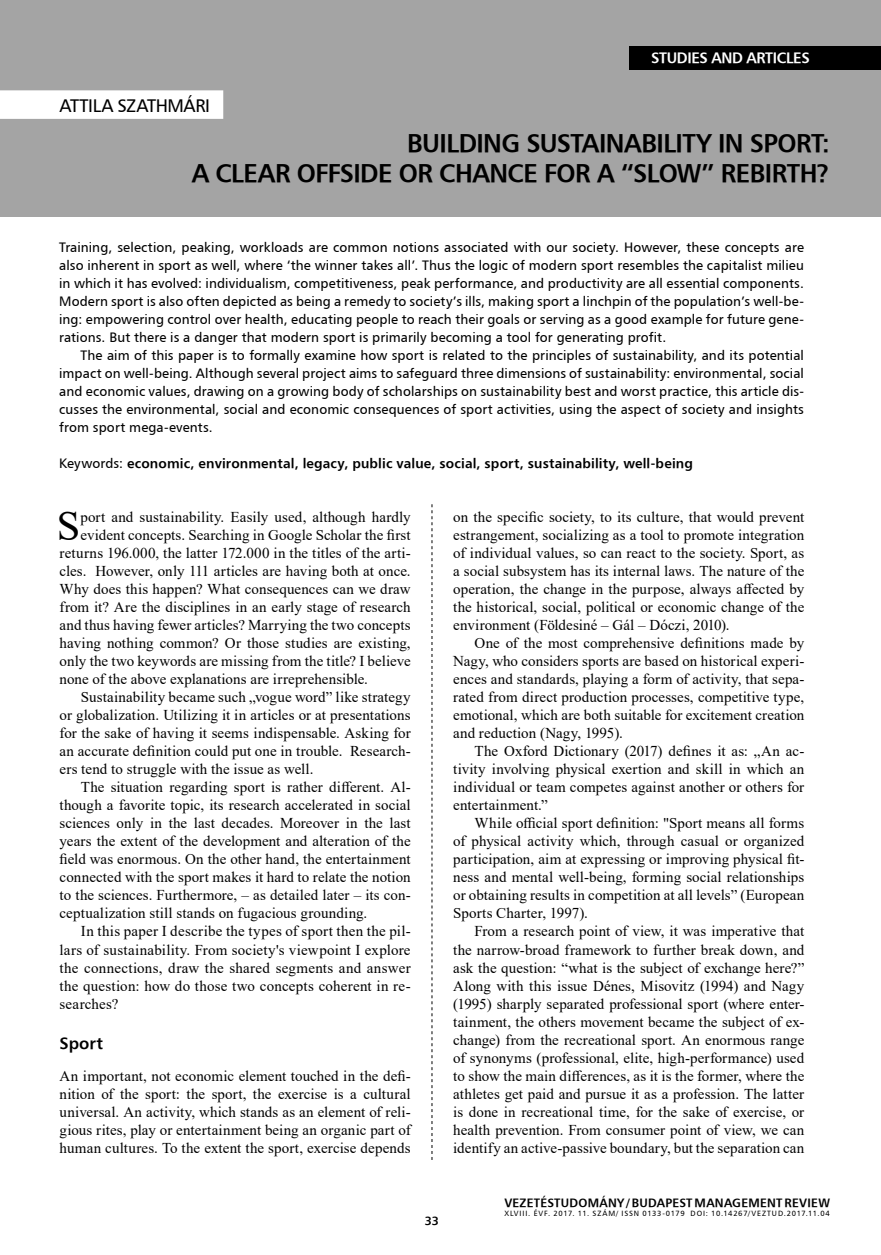
<style>
.page{position:relative;width:881px;height:1255px;background:#fff}
.page>*{position:absolute;margin:0;border:0;box-sizing:border-box;transform-origin:0 0}
.Iniciálé{font:42.15px "Times New Roman";color:#000}
.kenyérszöveg_behúzás{font:25.5px/29.2px "H Humanist 777 BT Bold";letter-spacing:-.025em;color:#000;text-align:right}
.kenyérszöveg_behúzás-2{font:18px "H Humanist 777 BT";letter-spacing:-.02em;color:#000}
.Kiemelés_I{font:16.5px "H Humanist 777 BT Bold";color:#000}
.kenyérszöveg_opcioná{font:15px/18px "Times New Roman";letter-spacing:.01em;color:#000;text-align:justify}
.kenyérszöveg_tompa{font:15px/18px "Times New Roman";letter-spacing:.005em;color:#000;text-align:justify}
.Iniciálé-2{font:15px "Times New Roman";letter-spacing:.005em;color:#000}
.t1{font:15px "H Humanist 777 BT Bold";letter-spacing:-.025em;color:#fff}
.Kezdő_oldal_bevezető{font:13.5px/18px "H Humanist 777 BT";letter-spacing:.01em;color:#000;text-align:justify}
.Kezdő_oldal_bevezető-2{font:13.5px "H Humanist 777 BT Bold";letter-spacing:.01em;color:#000}
.t2{font:12px "H Humanist 777 BT Bold";letter-spacing:.02em;color:#000}
.t3{font:7.5px "H Humanist 777 BT";letter-spacing:.105em;color:#000}
.s1{font-family:"H Humanist 777 BT"}
</style>
<div class="page">
<svg style="left:431px;top:504px;width:1px;height:656px"></svg>
<div style="left:0;top:0;width:880px;height:216px;background:#a4a4a4"></div>
<div style="left:629px;top:46px;width:251px;height:23px;background:#000"></div>
<div style="left:0;top:90px;width:223px;height:29px;background:#fff"></div>
<p class="kenyérszöveg_behúzás-2" style="left:60px;top:94px;width:152px">ATTILA SZATHMÁRI</p>
<p class="t1" style="left:651px;top:49px;width:160px">STUDIES AND ARTICLES</p>
<p class="kenyérszöveg_behúzás" style="left:192px;top:128px;width:639px">BUILDING SUSTAINABILITY IN SPORT:<br>A CLEAR OFFSIDE OR CHANCE FOR A “SLOW” REBIRTH?</p>
<p class="Kezdő_oldal_bevezető" style="left:59px;top:238px;width:746px">Training, selection, peaking, workloads are common notions associated with our society. However, these concepts are also inherent in sport as well, where ‘the winner takes all’. Thus the logic of modern sport resembles the capitalist milieu in which it has evolved: individualism, competitiveness, peak performance, and productivity are all essential components.<br>Modern sport is also often depicted as being a remedy to society’s ills, making sport a linchpin of the population’s well-be&shy;ing: empowering control over health, educating people to reach their goals or serving as a good example for future gene&shy;rations. But there is a danger that modern sport is primarily becoming a tool for generating profit.</p>
<p class="Kezdő_oldal_bevezető" style="left:59px;top:346px;width:746px;text-indent:21px">The aim of this paper is to formally examine how sport is related to the principles of sustainability, and its potential impact on well-being. Although several project aims to safeguard three dimensions of sustainability: environmental, social and economic values, drawing on a growing body of scholarships on sustainability best and worst practice, this article dis&shy;cusses the environmental, social and economic consequences of sport activities, using the aspect of society and insights from sport mega-events.</p>
<p class="Kezdő_oldal_bevezető-2" style="left:59px;top:455px;width:635px"><span class="s1">Keywords:</span> economic, environmental, legacy, public value, social, sport, sustainability, well-being</p>
<p class="Iniciálé" style="left:57px;top:496px;width:25px">S</p>
<p class="Iniciálé-2" style="left:80px;top:506px;width:331px">port and sustainability. Easily used, although hardly</p>
<p class="Iniciálé-2" style="left:80px;top:524px;width:331px">evident concepts. Searching in Google Scholar the first</p>
<p class="Iniciálé-2" style="left:60px;top:542px;width:352px">returns 196.000, the latter 172.000 in the titles of the arti-</p>
<p class="Iniciálé-2" style="left:60px;top:560px;width:352px">cles. However, only 111 articles are having both at once.</p>
<p class="Iniciálé-2" style="left:60px;top:578px;width:352px">Why does this happen? What consequences can we draw</p>
<p class="Iniciálé-2" style="left:60px;top:596px;width:352px">from it? Are the disciplines in an early stage of research</p>
<p class="Iniciálé-2" style="left:60px;top:614px;width:352px">and thus having fewer articles? Marrying the two concepts</p>
<p class="Iniciálé-2" style="left:60px;top:632px;width:352px">having nothing common? Or those studies are existing,</p>
<p class="Iniciálé-2" style="left:60px;top:650px;width:352px">only the two keywords are missing from the title? I believe</p>
<p class="Iniciálé-2" style="left:60px;top:668px;width:310px">none of the above explanations are irreprehensible.</p>
<p class="kenyérszöveg_opcioná" style="left:60px;top:688px;width:352px;text-indent:21px">Sustainability became such „vogue word” like strategy or globalization. Utilizing it in articles or at presentations for the sake of having it seems indispensable. Asking for an accurate definition could put one in trouble. Research&shy;ers tend to struggle with the issue as well.</p>
<p class="kenyérszöveg_opcioná" style="left:60px;top:778px;width:352px;text-indent:21px">The situation regarding sport is rather different. Al&shy;though a favorite topic, its research accelerated in social sciences only in the last decades. Moreover in the last years the extent of the development and alteration of the field was enormous. On the other hand, the entertainment connected with the sport makes it hard to relate the notion to the sciences. Furthermore, – as detailed later – its con&shy;ceptualization still stands on fugacious grounding.</p>
<p class="kenyérszöveg_opcioná" style="left:60px;top:922px;width:352px;text-indent:21px">In this paper I describe the types of sport then the pil&shy;lars of sustainability. From society's viewpoint I explore the connections, draw the shared segments and answer the question: how do those two concepts coherent in re&shy;searches?</p>
<p class="Kiemelés_I" style="left:60px;top:1032px;width:45px">Sport</p>
<p class="kenyérszöveg_tompa" style="left:60px;top:1066px;width:352px">An important, not economic element touched in the defi&shy;nition of the sport: the sport, the exercise is a cultural universal. An activity, which stands as an element of reli&shy;gious rites, play or entertainment being an organic part of human cultures. To the extent the sport, exercise depends</p>
<p class="kenyérszöveg_tompa" style="left:453px;top:508px;width:352px">on the specific society, to its culture, that would prevent estrangement, socializing as a tool to promote integration of individual values, so can react to the society. Sport, as a social subsystem has its internal laws. The nature of the operation, the change in the purpose, always affected by the historical, social, political or economic change of the environment (Földesiné – Gál – Dóczi, 2010).</p>
<p class="kenyérszöveg_opcioná" style="left:453px;top:634px;width:352px;text-indent:21px">One of the most comprehensive definitions made by Nagy, who considers sports are based on historical experi&shy;ences and standards, playing a form of activity, that sepa&shy;rated from direct production processes, competitive type, emotional, which are both suitable for excitement creation and reduction (Nagy, 1995).</p>
<p class="kenyérszöveg_opcioná" style="left:453px;top:742px;width:352px;text-indent:21px">The Oxford Dictionary (2017) defines it as: „An ac&shy;tivity involving physical exertion and skill in which an individual or team competes against another or others for entertainment.”</p>
<p class="kenyérszöveg_opcioná" style="left:453px;top:814px;width:352px;text-indent:21px">While official sport definition: "Sport means all forms of physical activity which, through casual or organized participation, aim at expressing or improving physical fit&shy;ness and mental well-being, forming social relationships or obtaining results in competition at all levels” (European Sports Charter, 1997).</p>
<p class="kenyérszöveg_opcioná" style="left:453px;top:922px;width:352px;text-indent:21px">From a research point of view, it was imperative that the narrow-broad framework to further break down, and ask the question: “what is the subject of exchange here?” Along with this issue Dénes, Misovitz (1994) and Nagy (1995) sharply separated professional sport (where enter&shy;tainment, the others movement became the subject of ex&shy;change) from the recreational sport. An enormous range of synonyms (professional, elite, high-performance) used to show the main differences, as it is the former, where the athletes get paid and pursue it as a profession. The latter is done in recreational time, for the sake of exercise, or health prevention. From consumer point of view, we can identify an active-passive boundary, but the separation can</p>
<p class="t2" style="left:424px;top:1212px;width:16px">33</p>
<p class="t2" style="left:504px;top:1194px;width:327px">VEZETÉSTUDOMÁNY / BUDAPEST MANAGEMENT REVIEW</p>
<p class="t3" style="left:504px;top:1208px;width:327px">XLVIII. ÉVF. 2017. 11. SZÁM/ ISSN 0133-0179 DOI: 10.14267/VEZTUD.2017.11.04</p>
</div>
